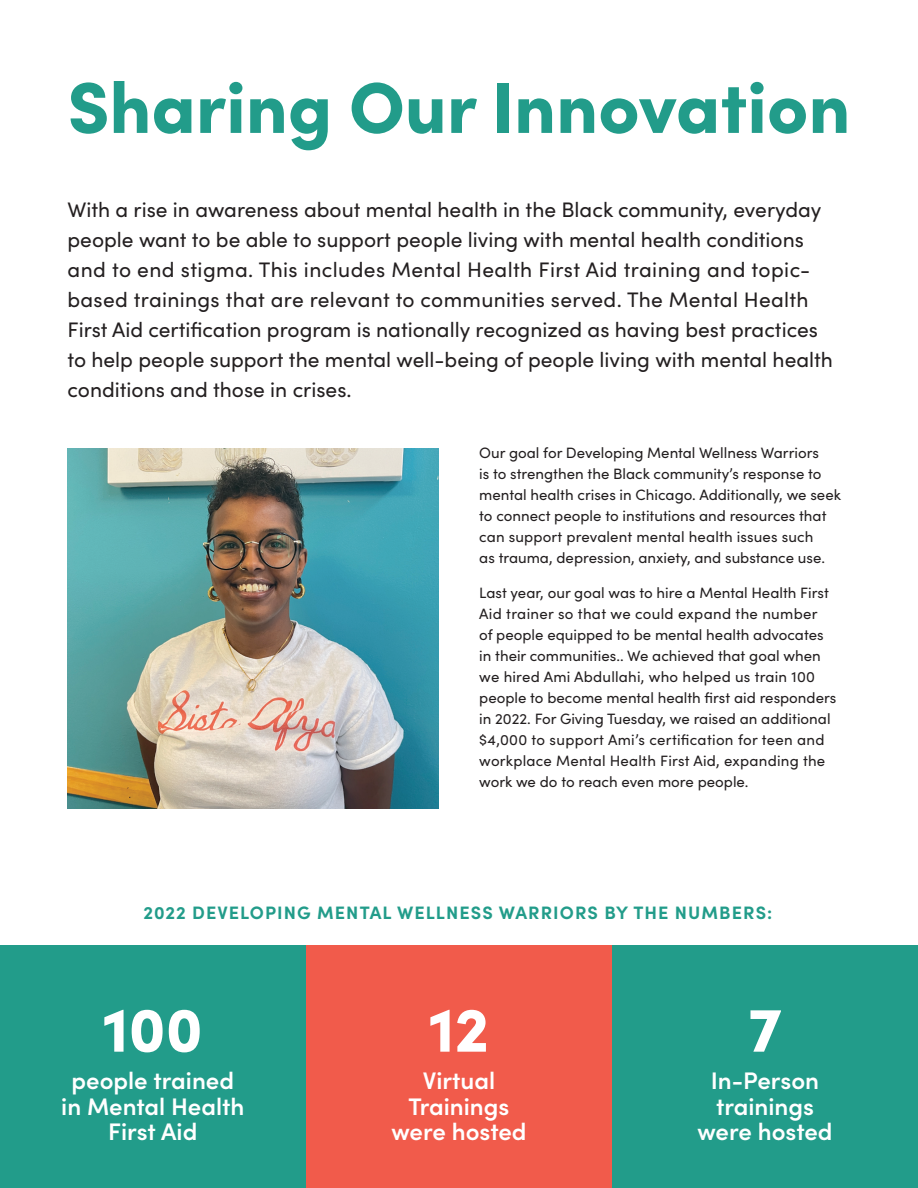
<style>
.page{position:relative;width:918px;height:1188px;background:#fff}
.page>*{position:absolute;margin:0;border:0;box-sizing:border-box;transform-origin:0 0}
.t1{font:900 72px "Sofia Pro";color:#229c8a}
.t2{font:900 63px "Sofia Pro";color:#fff}
.t3{font:600 24px/25.5px "Sofia Pro";color:#fff;text-align:center}
.t4{font:21px/30px "Sofia Pro";color:#231f20}
.t5{font:700 18px "Sofia Pro";letter-spacing:.06em;color:#229c8a}
.t6{font:15px/21px "Sofia Pro";color:#231f20}
</style>
<div class="page">
<div style="left:0;top:945px;width:306px;height:243px;background:#229c8a"></div>
<div style="left:306px;top:945px;width:306px;height:243px;background:#f15b4b"></div>
<div style="left:612px;top:945px;width:306px;height:243px;background:#229c8a"></div>
<img style="left:68px;top:448px;width:371px;height:361px">
<h1 class="t1" style="left:68px;top:51px;width:784px">Sharing Our Innovation</h1>
<p class="t4" style="left:68px;top:193px;width:767px">With a rise in awareness about mental health in the Black community, everyday people want to be able to support people living with mental health conditions and to end stigma. This includes Mental Health First Aid training and topic&shy;based trainings that are relevant to communities served. The Mental Health First Aid certification program is nationally recognized as having best practices to help people support the mental well-being of people living with mental health conditions and those in crises.</p>
<p class="t6" style="left:479px;top:442px;width:363px">Our goal for Developing Mental Wellness Warriors<br>is to strengthen the Black community’s response to mental health crises in Chicago. Additionally, we seek to connect people to institutions and resources that can support prevalent mental health issues such<br>as trauma, depression, anxiety, and substance use.</p>
<p class="t6" style="left:479px;top:581px;width:359px">Last year, our goal was to hire a Mental Health First Aid trainer so that we could expand the number<br>of people equipped to be mental health advocates in their communities.. We achieved that goal when we hired Ami Abdullahi, who helped us train 100 people to become mental health first aid responders in 2022. For Giving Tuesday, we raised an additional $4,000 to support Ami’s certification for teen and workplace Mental Health First Aid, expanding the work we do to reach even more people.</p>
<p class="t5" style="left:144px;top:899px;width:630px">2022 DEVELOPING MENTAL WELLNESS WARRIORS BY THE NUMBERS:</p>
<h2 class="t2" style="left:103px;top:980px;width:101px">100</h2>
<h3 class="t3" style="left:61px;top:1066px;width:185px">people trained in Mental Health<br>First Aid</h3>
<h2 class="t2" style="left:429px;top:980px;width:62px">12</h2>
<h3 class="t3" style="left:391px;top:1066px;width:137px">Virtual<br>Trainings were hosted</h3>
<h2 class="t2" style="left:748px;top:980px;width:35px">7</h2>
<h3 class="t3" style="left:697px;top:1066px;width:137px">In-Person trainings were hosted</h3>
</div>
